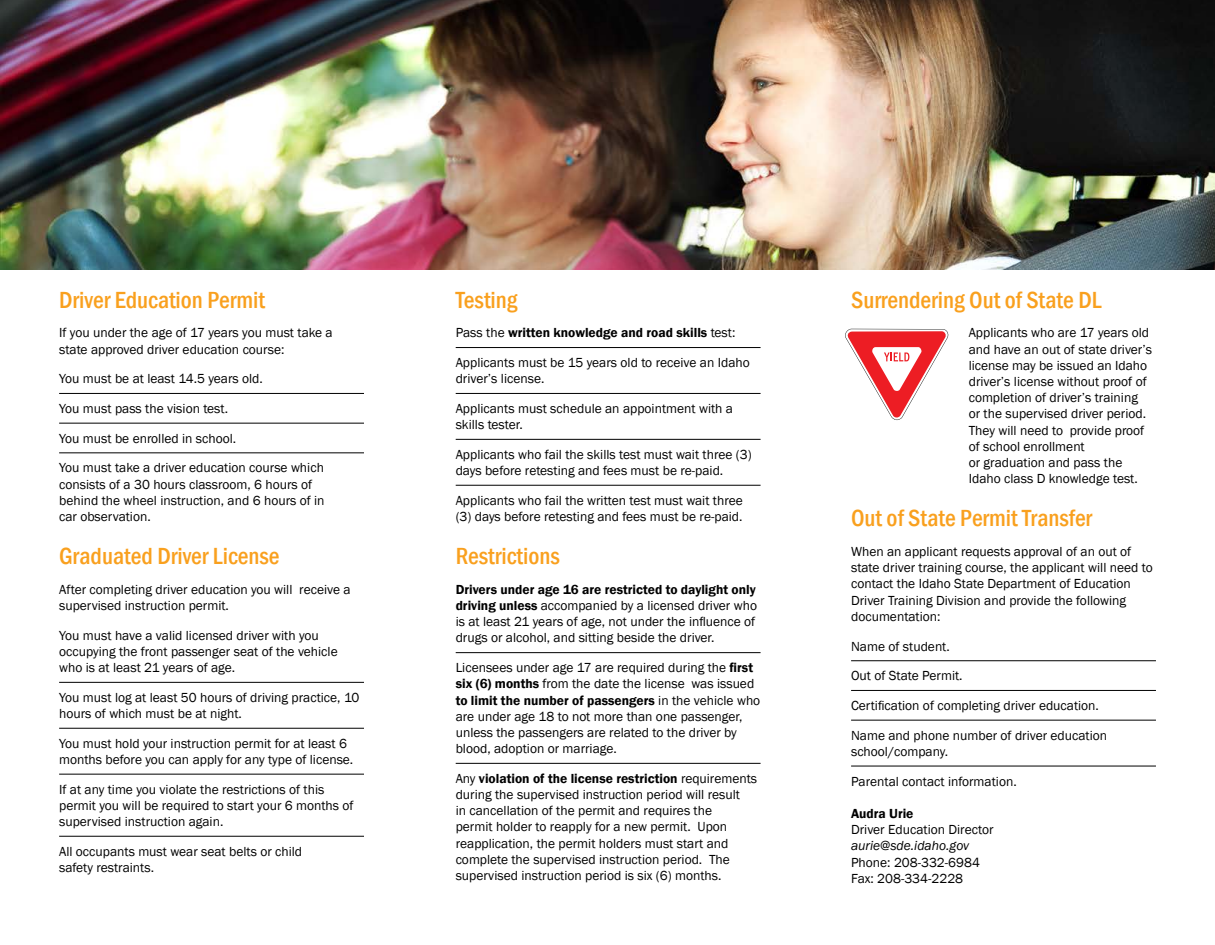
<style>
.page{position:relative;width:1215px;height:945px;background:#fff}
.page>*{position:absolute;margin:0;border:0;box-sizing:border-box;transform-origin:0 0}
.t1{font:500 condensed 24px "Franklin Gothic";color:#f9a01e}
.t2{font:13.5px/16.2px "Franklin Gothic";color:#000}
.t3{font:italic 13.5px "Franklin Gothic";color:#000}
.t4{font:600 13.5px "Franklin Gothic";color:#000}
.s1{font-weight:600}
</style>
<div class="page">
<hr style="left:59px;top:393px;width:305px;height:1px;background:#000">
<hr style="left:59px;top:423px;width:305px;height:1px;background:#000">
<hr style="left:59px;top:453px;width:305px;height:1px;background:#000">
<hr style="left:59px;top:682px;width:305px;height:1px;background:#000">
<hr style="left:59px;top:728px;width:305px;height:1px;background:#000">
<hr style="left:59px;top:774px;width:305px;height:1px;background:#000">
<hr style="left:59px;top:836px;width:305px;height:1px;background:#000">
<hr style="left:456px;top:347px;width:305px;height:1px;background:#000">
<hr style="left:456px;top:393px;width:305px;height:1px;background:#000">
<hr style="left:456px;top:439px;width:305px;height:1px;background:#000">
<hr style="left:456px;top:485px;width:305px;height:1px;background:#000">
<hr style="left:456px;top:652px;width:305px;height:1px;background:#000">
<hr style="left:456px;top:763px;width:305px;height:1px;background:#000">
<hr style="left:851px;top:660px;width:305px;height:1px;background:#000">
<hr style="left:851px;top:690px;width:305px;height:1px;background:#000">
<hr style="left:851px;top:720px;width:305px;height:1px;background:#000">
<hr style="left:851px;top:766px;width:305px;height:1px;background:#000">
<svg style="left:845px;top:329px;width:104px;height:92px"></svg>
<img style="left:0;top:0;width:1215px;height:270px">
<h1 class="t1" style="left:59px;top:284px;width:207px">Driver Education Permit</h1>
<p class="t2" style="left:59px;top:325px;width:275px">If you under the age of 17 years you must take a state approved driver education course:</p>
<p class="t2" style="left:59px;top:364px;width:205px;line-height:29.7px">You must be at least 14.5 years old.<br>You must pass the vision test.</p>
<p class="t2" style="left:59px;top:424px;width:266px;line-height:29.7px">You must be enrolled in school.<br>You must take a driver education course which</p>
<p class="t2" style="left:59px;top:476px;width:267px">consists of a 30 hours classroom, 6 hours of behind the wheel instruction, and 6 hours of in car observation.</p>
<h1 class="t1" style="left:59px;top:540px;width:222px">Graduated Driver License</h1>
<p class="t2" style="left:59px;top:582px;width:293px">After completing driver education you will receive a supervised instruction permit.</p>
<p class="t2" style="left:59px;top:627px;width:280px">You must have a valid licensed driver with you occupying the front passenger seat of the vehicle who is at least 21 years of age.</p>
<p class="t2" style="left:59px;top:690px;width:302px">You must log at least 50 hours of driving practice, 10 hours of which must be at night.</p>
<p class="t2" style="left:59px;top:735px;width:296px">You must hold your instruction permit for at least 6 months before you can apply for any type of license.</p>
<p class="t2" style="left:59px;top:781px;width:296px">If at any time you violate the restrictions of this permit you will be required to start your 6 months of supervised instruction again.</p>
<p class="t2" style="left:59px;top:843px;width:245px">All occupants must wear seat belts or child safety restraints.</p>
<h1 class="t1" style="left:456px;top:284px;width:63px">Testing</h1>
<p class="t2" style="left:456px;top:318px;width:296px;line-height:29.7px">Pass the <span class="s1">written knowledge and road skills</span> test:<br>Applicants must be 15 years old to receive an Idaho</p>
<p class="t2" style="left:456px;top:364px;width:279px;line-height:29.7px">driver’s license.<br>Applicants must schedule an appointment with a</p>
<p class="t2" style="left:456px;top:410px;width:298px;line-height:29.7px">skills tester.<br>Applicants who fail the skills test must wait three (3)</p>
<p class="t2" style="left:456px;top:463px;width:269px">days before retesting and fees must be re-paid.</p>
<p class="t2" style="left:456px;top:492px;width:289px">Applicants who fail the written test must wait three (3) days before retesting and fees must be re-paid.</p>
<h1 class="t1" style="left:456px;top:540px;width:106px">Restrictions</h1>
<p class="t2" style="left:456px;top:582px;width:303px"><span class="s1">Drivers under age 16 are restricted to daylight only driving unless</span> accompanied by a licensed driver who is at least 21 years of age, not under the influence of drugs or alcohol, and sitting beside the driver.</p>
<p class="t2" style="left:456px;top:660px;width:306px">Licensees under age 17 are required during the <span class="s1">first six (6) months</span> from the date the license was issued <span class="s1">to limit the number of passengers</span> in the vehicle who are under age 18 to not more than one passenger, unless the passengers are related to the driver by blood, adoption or marriage.</p>
<p class="t2" style="left:456px;top:771px;width:303px">Any <span class="s1">violation of the license restriction</span> requirements during the supervised instruction period will result<br>in cancellation of the permit and requires the<br>permit holder to reapply for a new permit. Upon reapplication, the permit holders must start and complete the supervised instruction period. The supervised instruction period is six (6) months.</p>
<h1 class="t1" style="left:851px;top:284px;width:252px">Surrendering Out of State DL</h1>
<p class="t2" style="left:969px;top:325px;width:185px">Applicants who are 17 years old and have an out of state driver’s license may be issued an Idaho driver’s license without proof of completion of driver’s training or the supervised driver period.<br>They will need to provide proof of school enrollment<br>or graduation and pass the<br>Idaho class D knowledge test.</p>
<h1 class="t1" style="left:851px;top:503px;width:243px">Out of State Permit Transfer</h1>
<p class="t2" style="left:851px;top:544px;width:303px">When an applicant requests approval of an out of state driver training course, the applicant will need to contact the Idaho State Department of Education Driver Training Division and provide the following documentation:</p>
<p class="t2" style="left:851px;top:632px;width:113px;line-height:29.7px">Name of student.<br>Out of State Permit.</p>
<p class="t2" style="left:851px;top:691px;width:258px;line-height:29.7px">Certification of completing driver education.<br>Name and phone number of driver education</p>
<p class="t2" style="left:851px;top:744px;width:99px">school/company.</p>
<p class="t2" style="left:851px;top:773px;width:167px">Parental contact information.</p>
<p class="t4" style="left:851px;top:805px;width:64px">Audra Urie</p>
<p class="t2" style="left:851px;top:822px;width:144px">Driver Education Director</p>
<p class="t3" style="left:851px;top:837px;width:120px">aurie@sde.idaho.gov</p>
<p class="t2" style="left:851px;top:854px;width:130px">Phone: 208-332-6984<br>Fax: 208-334-2228</p>
</div>
